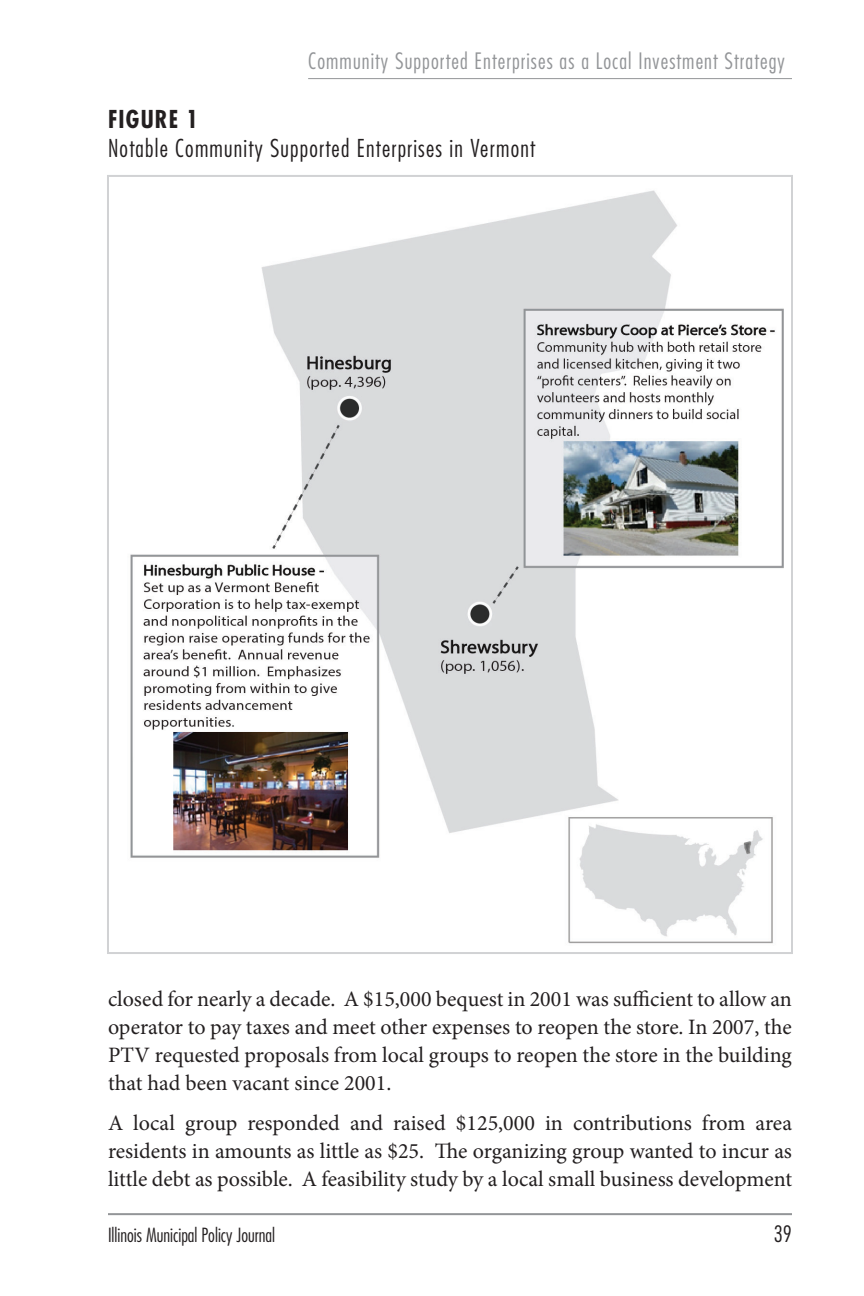
<style>
.page{position:relative;width:864px;height:1296px;background:#fff}
.page>*{position:absolute;margin:0;border:0;box-sizing:border-box;transform-origin:0 0}
._5-Content_Subhead_3{font:300 condensed 24px "Futura Std";letter-spacing:.05em;color:#231f20}
._8-Table-Figure{font:700 condensed 24px "Futura Std";letter-spacing:.05em;color:#231f20}
._6-Content{font:22px/28px "Minion Pro";color:#231f20;text-align:justify}
.t1{font:300 condensed 22px "Futura Std";letter-spacing:.05em;color:#939598}
.t2{font:300 condensed 22px "Futura Std";color:#231f20}
.t3{font:300 condensed 19px "Futura Std";color:#231f20}
</style>
<div class="page">
<hr style="left:108px;top:1213px;width:684px;height:2px;background:#939598">
<hr style="left:308px;top:78px;width:484px;height:1px;background:#939598">
<img style="left:130px;top:190px;width:654px;height:754px">
<p class="t1" style="left:308px;top:48px;width:478px">Community Supported Enterprises as a Local Investment Strategy</p>
<p class="_8-Table-Figure" style="left:108px;top:104px;width:92px">FIGURE 1</p>
<p class="_5-Content_Subhead_3" style="left:108px;top:134px;width:429px">Notable Community Supported Enterprises in Vermont</p>
<p class="_6-Content" style="left:108px;top:985px;width:685px">closed for nearly a decade. A $15,000 bequest in 2001 was sufficient to allow an operator to pay taxes and meet other expenses to reopen the store. In 2007, the PTV requested proposals from local groups to reopen the store in the building that had been vacant since 2001.</p>
<p class="_6-Content" style="left:108px;top:1109px;width:686px">A local group responded and raised $125,000 in contributions from area residents in amounts as little as $25. The organizing group wanted to incur as little debt as possible. A feasibility study by a local small business development</p>
<p class="t3" style="left:108px;top:1224px;width:169px">Illinois Municipal Policy Journal</p>
<p class="t2" style="left:774px;top:1221px;width:20px">39</p>
</div>
